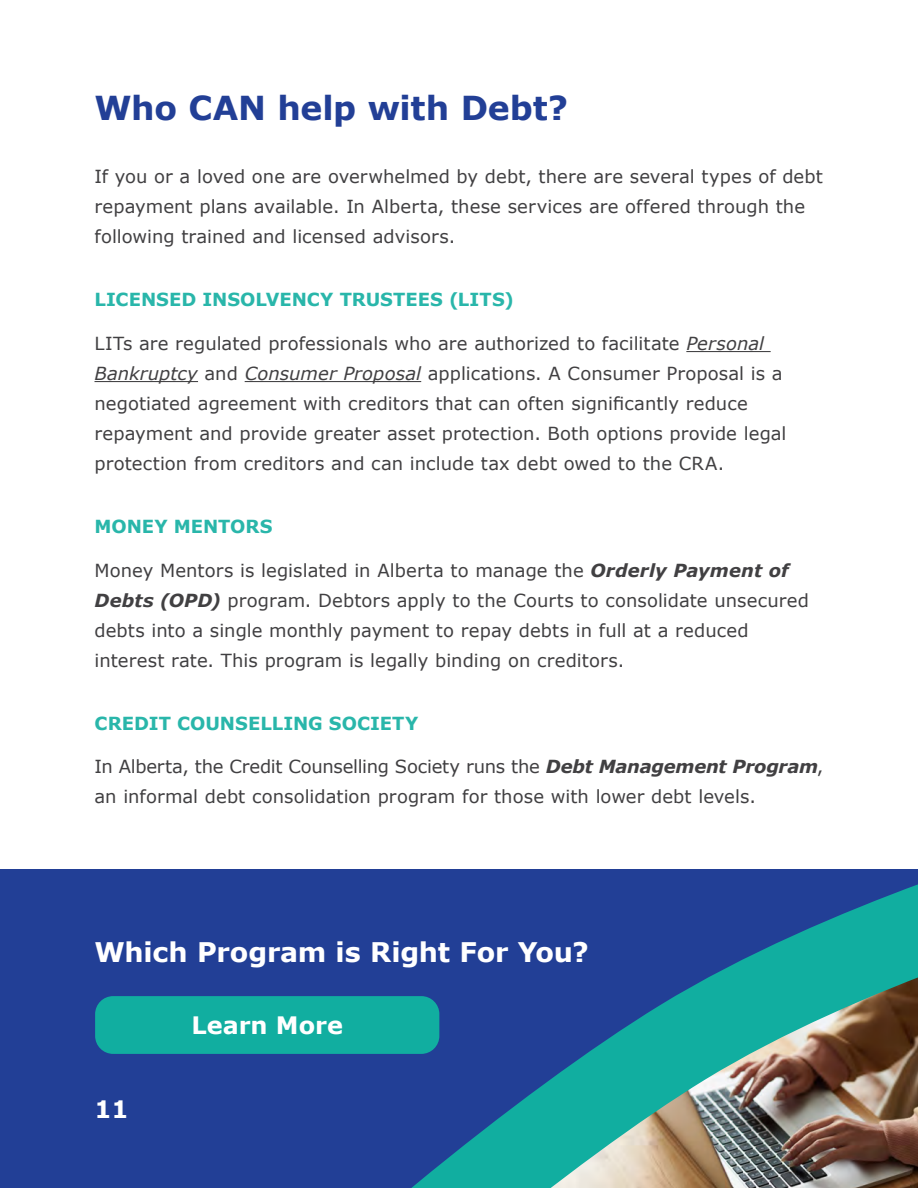
<style>
.page{position:relative;width:918px;height:1188px;background:#fff}
.page>*{position:absolute;margin:0;border:0;box-sizing:border-box;transform-origin:0 0}
.t1{font:700 33px "Verdana";letter-spacing:-.005em;color:#223f96}
.t2{font:700 27px "Verdana";letter-spacing:-.01em;color:#fff}
.t3{font:700 24px "Verdana";color:#fff}
.t4{font:18px/30px "Verdana";letter-spacing:.005em;color:#414042}
.t5{font:700 18px "Verdana";color:#29b6aa}
.s1{font-style:italic}
.s2{font-weight:700;font-style:italic}
</style>
<div class="page">
<hr style="left:686px;top:351px;width:85px;height:1px;background:#414042">
<hr style="left:94px;top:381px;width:104px;height:1px;background:#414042">
<hr style="left:245px;top:381px;width:176px;height:1px;background:#414042">
<svg style="left:0;top:869px;width:918px;height:319px;background:#305990"></svg>
<div style="left:95px;top:996px;width:344px;height:58px;background:#11aea0;border-radius:18px"></div>
<h1 class="t1" style="left:94px;top:86px;width:475px">Who CAN help with Debt?</h1>
<p class="t4" style="left:94px;top:162px;width:730px">If you or a loved one are overwhelmed by debt, there are several types of debt repayment plans available. In Alberta, these services are offered through the following trained and licensed advisors.</p>
<p class="t5" style="left:94px;top:288px;width:421px">LICENSED INSOLVENCY TRUSTEES (LITS)</p>
<p class="t4" style="left:94px;top:329px;width:694px">LITs are regulated professionals who are authorized to facilitate <span class="s1">Personal Bankruptcy</span> and <span class="s1">Consumer Proposal</span> applications. A Consumer Proposal is a negotiated agreement with creditors that can often significantly reduce repayment and provide greater asset protection. Both options provide legal protection from creditors and can include tax debt owed to the CRA.</p>
<p class="t5" style="left:94px;top:515px;width:180px">MONEY MENTORS</p>
<p class="t4" style="left:94px;top:555px;width:716px">Money Mentors is legislated in Alberta to manage the <span class="s2">Orderly Payment of Debts (OPD)</span> program. Debtors apply to the Courts to consolidate unsecured debts into a single monthly payment to repay debts in full at a reduced interest rate. This program is legally binding on creditors.</p>
<p class="t5" style="left:94px;top:711px;width:326px">CREDIT COUNSELLING SOCIETY</p>
<p class="t4" style="left:94px;top:752px;width:730px">In Alberta, the Credit Counselling Society runs the <span class="s2">Debt Management Program</span>, an informal debt consolidation program for those with lower debt levels.</p>
<h2 class="t2" style="left:94px;top:934px;width:496px">Which Program is Right For You?</h2>
<h3 class="t3" style="left:94px;top:1093px;width:36px">11</h3>
<h3 class="t3" style="left:191px;top:1010px;width:153px">Learn More</h3>
</div>
